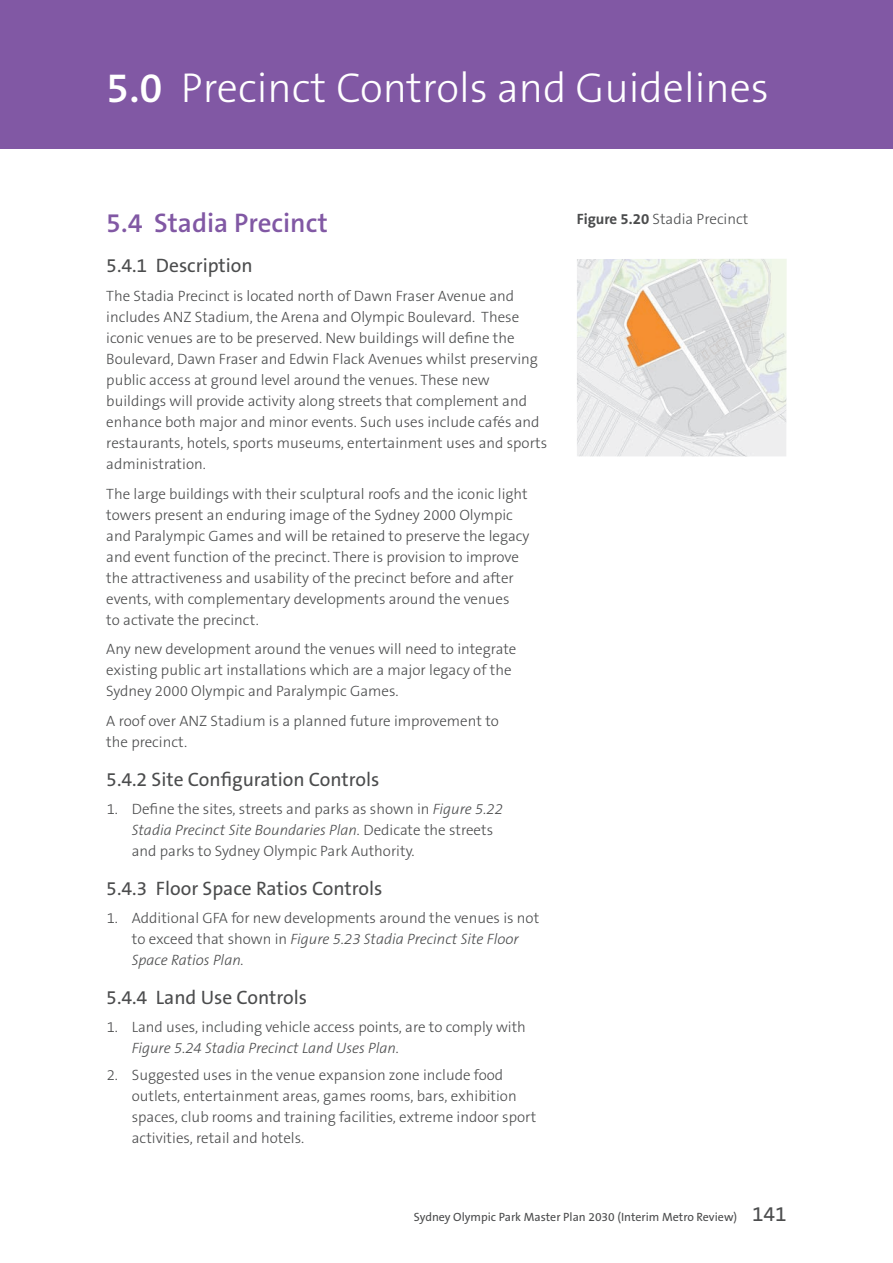
<style>
.page{position:relative;width:893px;height:1263px;background:#fff}
.page>*{position:absolute;margin:0;border:0;box-sizing:border-box;transform-origin:0 0}
.t1{font:300 42px "The Sans B3";color:#fff}
.Head_2{font:600 27px "The Sans B6";color:#8158a4}
.Head_3{font:19.5px "The Sans B5 Plain";color:#4b4c4d}
.Main_Text{font:300 15px/21px "The Sans B3";color:#4b4c4d}
.Main_Text___Numbers{font:300 15px/21px "The Sans B3";color:#4b4c4d}
.t2{font:12px "The Sans B5 Plain";color:#4b4c4d}
.s1{font-family:"The Sans B6";font-weight:600}
.s2{font-style:italic}
.s3{font-family:"The Sans B7";font-weight:700}
.s4{font-size:21px}
</style>
<div class="page">
<div style="left:0;top:0;width:893px;height:149px;background:#8158a4"></div>
<img style="left:577px;top:259px;width:210px;height:197px">
<h1 class="t1" style="left:106px;top:66px;width:664px"><span class="s1">5.0</span> Precinct Controls and Guidelines</h1>
<p class="Head_2" style="left:106px;top:209px;width:223px">5.4 Stadia Precinct</p>
<p class="Head_3" style="left:106px;top:255px;width:148px">5.4.1 Description</p>
<p class="Main_Text" style="left:106px;top:286px;width:442px">The Stadia Precinct is located north of Dawn Fraser Avenue and includes ANZ Stadium, the Arena and Olympic Boulevard. These iconic venues are to be preserved. New buildings will define the Boulevard, Dawn Fraser and Edwin Flack Avenues whilst preserving public access at ground level around the venues. These new buildings will provide activity along streets that complement and enhance both major and minor events. Such uses include cafés and restaurants, hotels, sports museums, entertainment uses and sports administration.</p>
<p class="Main_Text" style="left:106px;top:484px;width:425px">The large buildings with their sculptural roofs and the iconic light towers present an enduring image of the Sydney 2000 Olympic and Paralympic Games and will be retained to preserve the legacy and event function of the precinct. There is provision to improve the attractiveness and usability of the precinct before and after events, with complementary developments around the venues<br>to activate the precinct.</p>
<p class="Main_Text" style="left:106px;top:639px;width:412px">Any new development around the venues will need to integrate existing public art installations which are a major legacy of the<br>Sydney 2000 Olympic and Paralympic Games.</p>
<p class="Main_Text" style="left:106px;top:711px;width:394px">A roof over ANZ Stadium is a planned future improvement to the precinct.</p>
<p class="Head_3" style="left:106px;top:770px;width:275px">5.4.2 Site Configuration Controls</p>
<p class="Main_Text___Numbers" style="left:132px;top:799px;width:373px;text-indent:-25px">1. Define the sites, streets and parks as shown in <span class="s2">Figure 5.22<br>Stadia Precinct Site Boundaries Plan.</span> Dedicate the streets and parks to Sydney Olympic Park Authority.</p>
<p class="Head_3" style="left:106px;top:878px;width:278px">5.4.3 Floor Space Ratios Controls</p>
<p class="Main_Text___Numbers" style="left:132px;top:908px;width:409px;text-indent:-25px">1. Additional GFA for new developments around the venues is not to exceed that shown in <span class="s2">Figure 5.23 Stadia Precinct Site Floor<br>Space Ratios Plan.</span></p>
<p class="Head_3" style="left:106px;top:987px;width:202px">5.4.4 Land Use Controls</p>
<p class="Main_Text___Numbers" style="left:132px;top:1016px;width:396px;text-indent:-25px">1. Land uses, including vehicle access points, are to comply with<br><span class="s2">Figure 5.24 Stadia Precinct Land Uses Plan.</span></p>
<p class="Main_Text___Numbers" style="left:132px;top:1065px;width:406px;text-indent:-25px">2. Suggested uses in the venue expansion zone include food outlets, entertainment areas, games rooms, bars, exhibition spaces, club rooms and training facilities, extreme indoor sport activities, retail and hotels.</p>
<p class="Main_Text" style="left:577px;top:209px;width:173px"><span class="s3">Figure 5.20</span> Stadia Precinct</p>
<p class="t2" style="left:414px;top:1211px;width:374px">Sydney Olympic Park Master Plan 2030 (Interim Metro Review) <span class="s4">141</span></p>
</div>
